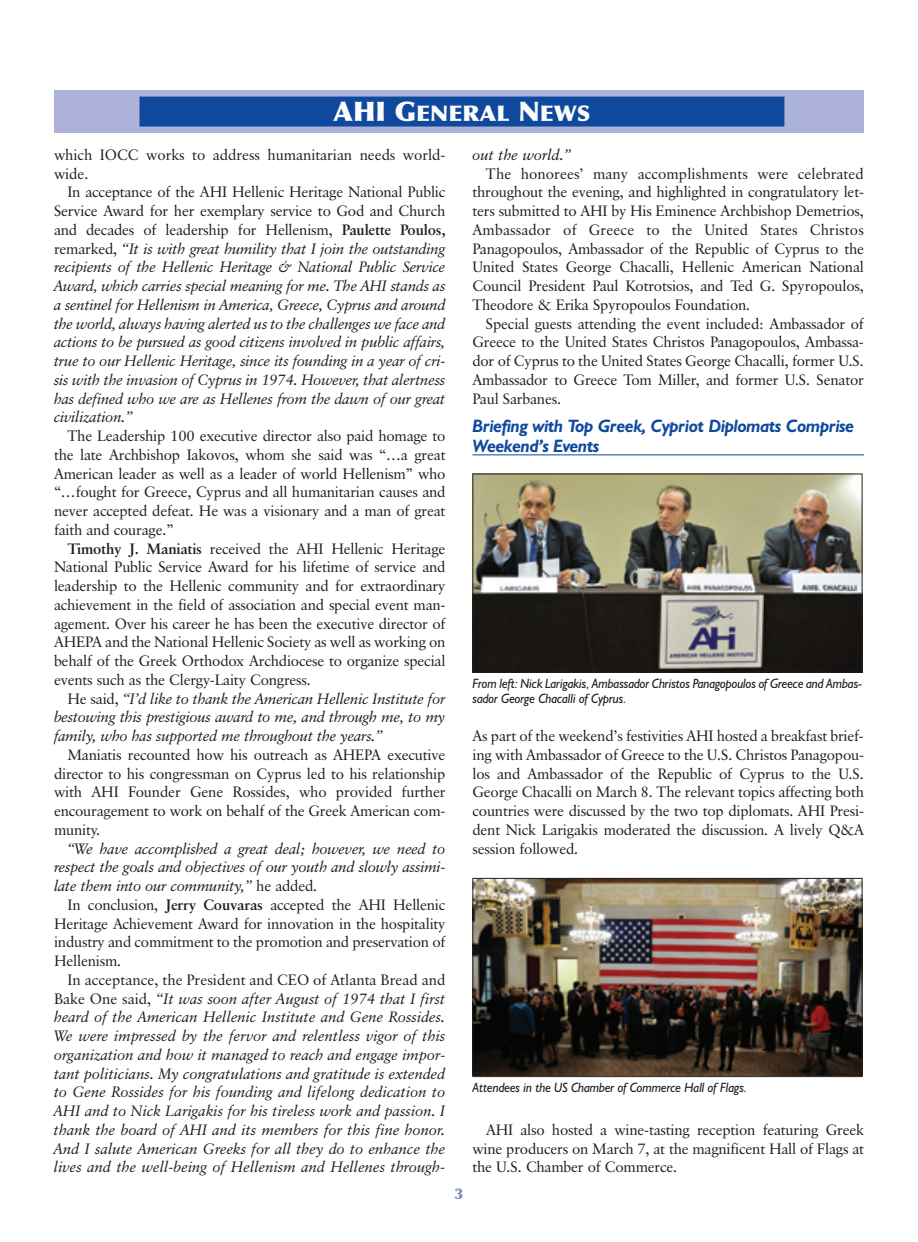
<style>
.page{position:relative;width:918px;height:1242px;background:#fff}
.page>*{position:absolute;margin:0;border:0;box-sizing:border-box;transform-origin:0 0}
.t1{font:900 21.6px "Optima";color:#fcfcfc;scale:1.06 1}
.t2{font:italic 700 18px/19.5px "Humanist 521 BT";letter-spacing:-.015em;color:#0f499d;scale:.95 1}
.t3{font:15px/18.8px "Classical Garamond BT";letter-spacing:-.015em;color:#231f20;text-align:justify}
.t4{font:italic 15px/18.8px "Classical Garamond BT";letter-spacing:-.015em;color:#231f20;text-align:justify}
.t5{font:900 15px "Optima";color:#828cc4}
.t6{font:italic 13.5px/15.3px "Humanist 521 BT";letter-spacing:-.015em;color:#231f20;scale:.95 1}
.s1{font-size:27px}
.s2{font-style:normal}
.s3{font-weight:700;font-style:normal}
.s4{font-weight:700}
</style>
<div class="page">
<hr style="left:472px;top:454px;width:392px;height:1px;background:#0f499d">
<img style="left:474px;top:476px;width:386px;height:195px">
<div style="left:472px;top:474px;width:390px;height:199px;border:1px solid #231f20"></div>
<img style="left:474px;top:880px;width:386px;height:195px">
<div style="left:472px;top:878px;width:390px;height:199px;border:1px solid #231f20"></div>
<div style="left:54px;top:90px;width:810px;height:43px;background:#adb3d8"></div>
<div style="left:140px;top:97px;width:644px;height:30px;background:#0f499d"></div>
<h1 class="t1" style="left:334px;top:104px;width:244px"><span class="s1">AHI G</span>ENERAL <span class="s1">N</span>EWS</h1>
<p class="t3" style="left:54px;top:146px;width:393px">which IOCC works to address humanitarian needs world&shy;wide.</p>
<p class="t4" style="left:54px;top:184px;width:393px;text-indent:14px"><span class="s2">In acceptance of the AHI Hellenic Heritage National Public Service Award for her exemplary service to God and Church and decades of leadership for Hellenism,</span> <span class="s3">Paulette Poulos, </span><span class="s2">remarked,</span> “It is with great humility that I join the outstanding recipients of the Hellenic Heritage &amp; National Public Service Award, which carries special meaning for me. The AHI stands as a sentinel for Hellenism in America, Greece, Cyprus and around the world, always having alerted us to the challenges we face and actions to be pursued as good citizens involved in public affairs, true to our Hellenic Heritage, since its founding in a year of cri&shy;sis with the invasion of Cyprus in 1974. However, that alertness has defined who we are as Hellenes from the dawn of our great civilization.”</p>
<p class="t3" style="left:54px;top:428px;width:393px;text-indent:14px">The Leadership 100 executive director also paid homage to the late Archbishop Iakovos, whom she said was “…a great American leader as well as a leader of world Hellenism” who “…fought for Greece, Cyprus and all humanitarian causes and never accepted defeat. He was a visionary and a man of great faith and courage.”</p>
<p class="t3" style="left:54px;top:540px;width:393px;text-indent:14px"><span class="s4">Timothy J. Maniatis</span> received the AHI Hellenic Heritage National Public Service Award for his lifetime of service and leadership to the Hellenic community and for extraordinary achievement in the field of association and special event man&shy;agement. Over his career he has been the executive director of AHEPA and the National Hellenic Society as well as working on behalf of the Greek Orthodox Archdiocese to organize special events such as the Clergy-Laity Congress.</p>
<p class="t4" style="left:54px;top:691px;width:393px;text-indent:14px"><span class="s2">He said,</span> “I’d like to thank the American Hellenic Institute for bestowing this prestigious award to me, and through me, to my family, who has supported me throughout the years.”</p>
<p class="t3" style="left:54px;top:746px;width:393px;text-indent:14px">Maniatis recounted how his outreach as AHEPA executive director to his congressman on Cyprus led to his relationship with AHI Founder Gene Rossides, who provided further encouragement to work on behalf of the Greek American com&shy;munity.</p>
<p class="t4" style="left:54px;top:841px;width:393px;text-indent:14px">“We have accomplished a great deal; however, we need to respect the goals and objectives of our youth and slowly assimi&shy;late them into our community,” <span class="s2">he added.</span></p>
<p class="t3" style="left:54px;top:896px;width:393px;text-indent:14px">In conclusion, <span class="s4">Jerry Couvaras</span> accepted the AHI Hellenic Heritage Achievement Award for innovation in the hospitality industry and commitment to the promotion and preservation of Hellenism.</p>
<p class="t4" style="left:54px;top:972px;width:393px;text-indent:14px"><span class="s2">In acceptance, the President and CEO of Atlanta Bread and Bake One said,</span> “It was soon after August of 1974 that I first heard of the American Hellenic Institute and Gene Rossides.<br>We were impressed by the fervor and relentless vigor of this organization and how it managed to reach and engage impor&shy;tant politicians. My congratulations and gratitude is extended to Gene Rossides for his founding and lifelong dedication to AHI and to Nick Larigakis for his tireless work and passion. I thank the board of AHI and its members for this fine honor.<br>And I salute American Greeks for all they do to enhance the lives and the well-being of Hellenism and Hellenes through-</p>
<p class="t5" style="left:455px;top:1188px;width:10px">3</p>
<p class="t4" style="left:472px;top:147px;width:100px">out the world.”</p>
<p class="t3" style="left:472px;top:165px;width:393px;text-indent:14px">The honorees’ many accomplishments were celebrated throughout the evening, and highlighted in congratulatory let&shy;ters submitted to AHI by His Eminence Archbishop Demetrios, Ambassador of Greece to the United States Christos Panagopoulos, Ambassador of the Republic of Cyprus to the United States George Chacalli, Hellenic American National Council President Paul Kotrotsios, and Ted G. Spyropoulos, Theodore &amp; Erika Spyropoulos Foundation.</p>
<p class="t3" style="left:472px;top:315px;width:393px;text-indent:14px">Special guests attending the event included: Ambassador of Greece to the United States Christos Panagopoulos, Ambassa&shy;dor of Cyprus to the United States George Chacalli, former U.S.<br>Ambassador to Greece Tom Miller, and former U.S. Senator Paul Sarbanes.</p>
<p class="t2" style="left:473px;top:418px;width:403px">Briefing with Top Greek, Cypriot Diplomats Comprise<br>Weekend’s Events</p>
<p class="t6" style="left:473px;top:677px;width:412px">From left: Nick Larigakis, Ambassador Christos Panagopoulos of Greece and Ambas&shy;sador George Chacalli of Cyprus.</p>
<p class="t3" style="left:472px;top:728px;width:393px">As part of the weekend’s festivities AHI hosted a breakfast brief&shy;ing with Ambassador of Greece to the U.S. Christos Panagopou&shy;los and Ambassador of the Republic of Cyprus to the U.S.<br>George Chacalli on March 8. The relevant topics affecting both countries were discussed by the two top diplomats. AHI Presi&shy;dent Nick Larigakis moderated the discussion. A lively Q&amp;A session followed.</p>
<p class="t6" style="left:473px;top:1081px;width:291px">Attendees in the US Chamber of Commerce Hall of Flags.</p>
<p class="t3" style="left:472px;top:1121px;width:393px;text-indent:14px">AHI also hosted a wine-tasting reception featuring Greek wine producers on March 7, at the magnificent Hall of Flags at the U.S. Chamber of Commerce.</p>
</div>
